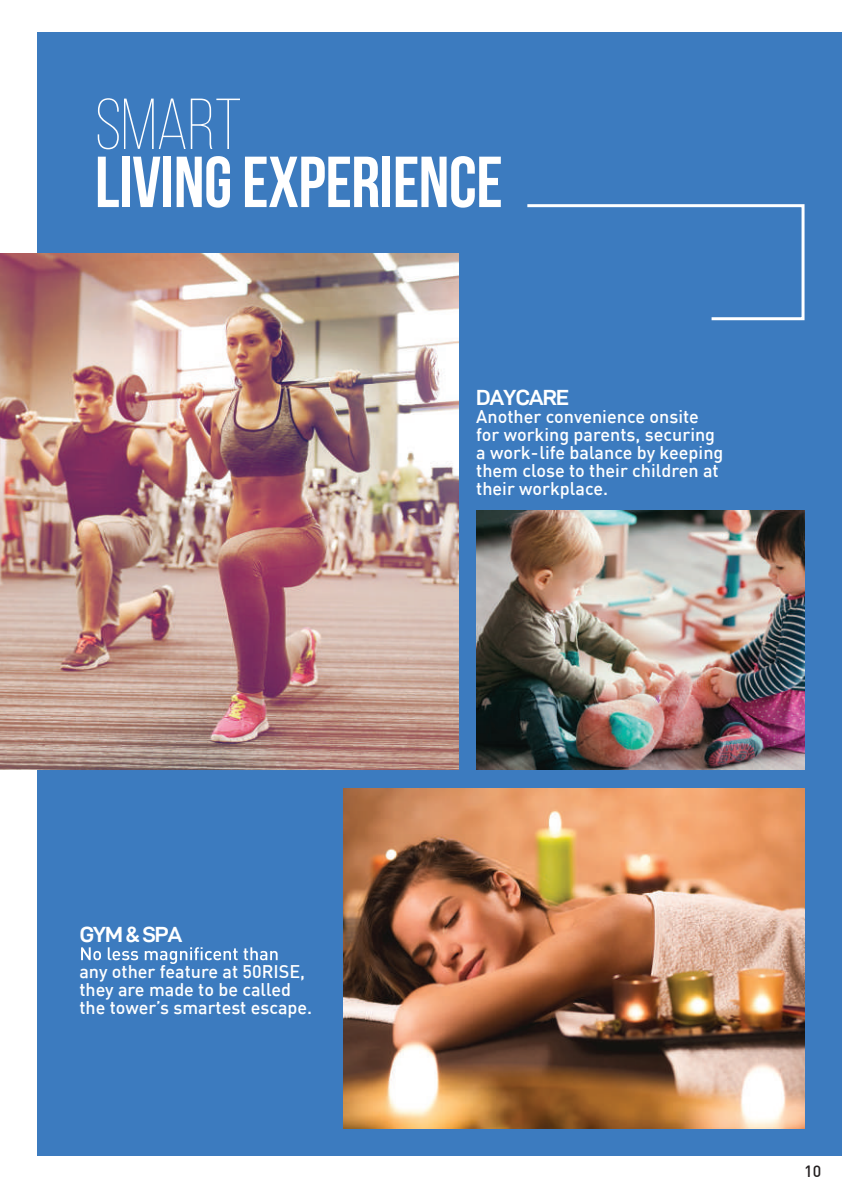
<style>
.page{position:relative;width:842px;height:1191px;background:#fff}
.page>*{position:absolute;margin:0;border:0;box-sizing:border-box;transform-origin:0 0}
.t1{font:700 72px "Bebas Neue";letter-spacing:-.005em;color:#fff}
.t2{font:300 72px "Bebas Neue";letter-spacing:-.005em;color:#fff}
.t3{font:22px "D DIN Exp Bold";letter-spacing:-.055em;color:#fff}
.t4{font:500 18px/18px "DIN";color:#fff}
.t5{font:500 16px "DIN";color:#231f20}
</style>
<div class="page">
<div style="left:37px;top:32px;width:805px;height:1123px;background:#3c7bbf"></div>
<img style="left:0;top:254px;width:458px;height:515px">
<svg style="left:527px;top:204px;width:278px;height:117px"></svg>
<img style="left:476px;top:511px;width:328px;height:258px">
<img style="left:343px;top:788px;width:461px;height:340px">
<svg style="left:81px;top:947px;width:197px;height:17px"></svg>
<h1 class="t2" style="left:95px;top:86px;width:148px">SMART</h1>
<h1 class="t1" style="left:95px;top:143px;width:409px">LIVING EXPERIENCE</h1>
<p class="t3" style="left:476px;top:385px;width:94px">DAYCARE</p>
<p class="t4" style="left:476px;top:407px;width:249px">Another convenience onsite for working parents, securing a work-life balance by keeping them close to their children at their workplace.</p>
<p class="t3" style="left:79px;top:922px;width:104px">GYM &amp; SPA</p>
<p class="t4" style="left:79px;top:962px;width:234px">any other feature at 50RISE, they are made to be called the tower’s smartest escape.</p>
<p class="t5" style="left:804px;top:1160px;width:19px">10</p>
</div>
